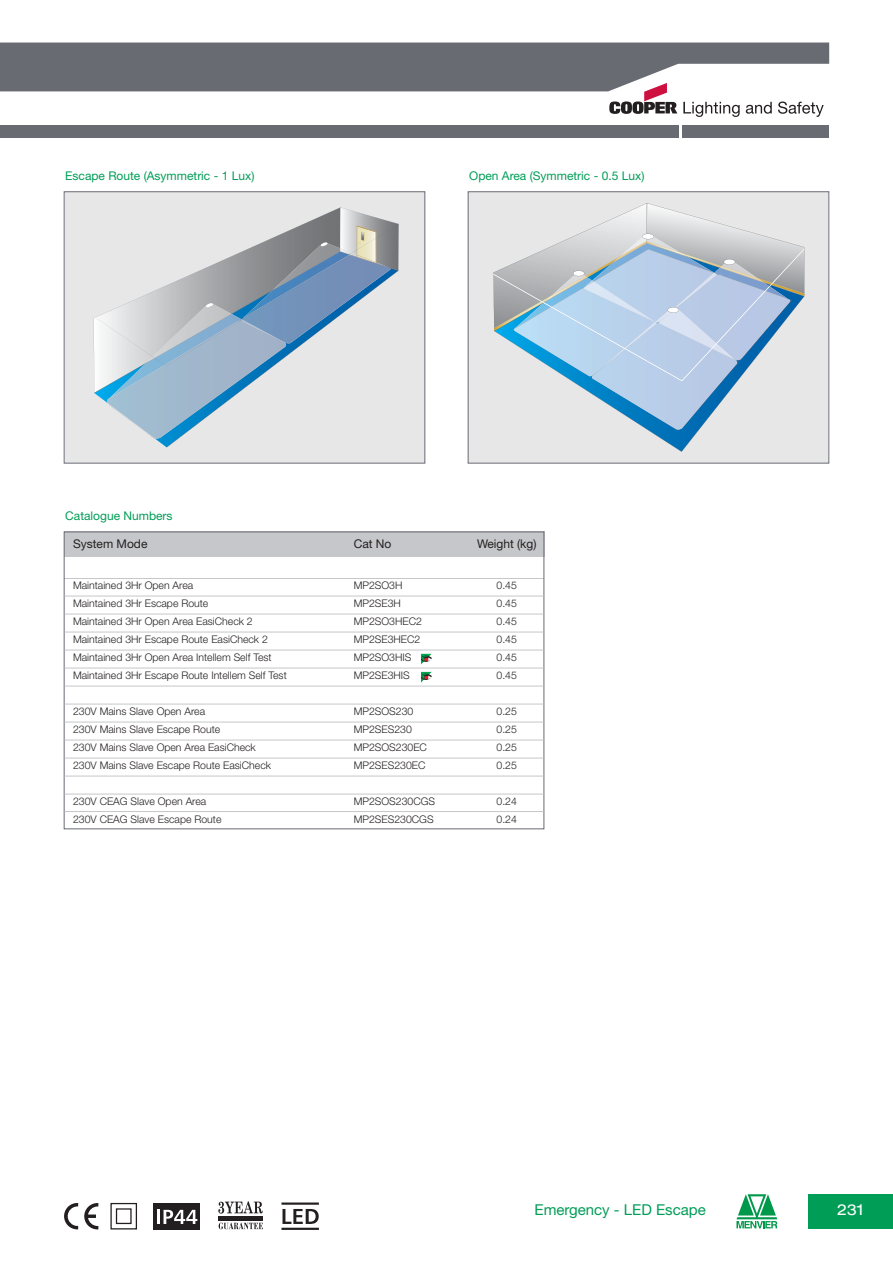
<style>
.page{position:relative;width:893px;height:1263px;background:#fff}
.page>*{position:absolute;margin:0;border:0;box-sizing:border-box;transform-origin:0 0}
.t1{font:15px "Helvetica Neue LT Pro";color:#009d57}
.t2{font:expanded 15px "Helvetica Neue LT Pro";color:#fff}
.t3{font:12px "Helvetica Neue LT Pro";color:#009d57}
.t4{font:12px "Helvetica Neue LT Pro";color:#231f20}
.t5{font:300 10.5px "Helvetica Neue LT Pro";color:#231f20}
</style>
<div class="page">
<div style="left:808px;top:1195px;width:85px;height:34px;background:#009d57"></div>
<div style="left:0;top:125px;width:678px;height:13px;background:#696b73"></div>
<svg style="left:0;top:43px;width:829px;height:74px"></svg>
<div style="left:682px;top:125px;width:147px;height:13px;background:#696b73"></div>
<div style="left:65px;top:192px;width:359px;height:271px;background:#e7e7e8"></div>
<svg style="left:96px;top:207px;width:303px;height:232px"></svg>
<div style="left:64px;top:191px;width:361px;height:272px;border:1px solid #696b73"></div>
<div style="left:468px;top:192px;width:360px;height:271px;background:#e7e7e8"></div>
<svg style="left:648px;top:430px;width:51px;height:22px"></svg>
<svg style="left:493px;top:203px;width:311px;height:227px"></svg>
<div style="left:468px;top:191px;width:361px;height:272px;border:1px solid #696b73"></div>
<div style="left:64px;top:531px;width:480px;height:26px;background:#c6c7ca"></div>
<hr style="left:65px;top:578px;width:479px;height:1px;background:#c6c7ca">
<div style="left:64px;top:531px;width:480px;height:298px;border:1px solid #696b73"></div>
<hr style="left:65px;top:596px;width:479px;height:1px;background:#c6c7ca">
<hr style="left:65px;top:614px;width:479px;height:1px;background:#c6c7ca">
<hr style="left:65px;top:632px;width:479px;height:1px;background:#c6c7ca">
<hr style="left:65px;top:650px;width:479px;height:1px;background:#c6c7ca">
<hr style="left:65px;top:668px;width:479px;height:1px;background:#c6c7ca">
<hr style="left:65px;top:686px;width:479px;height:1px;background:#c6c7ca">
<hr style="left:65px;top:704px;width:479px;height:1px;background:#c6c7ca">
<hr style="left:65px;top:722px;width:479px;height:1px;background:#c6c7ca">
<hr style="left:65px;top:740px;width:479px;height:1px;background:#c6c7ca">
<hr style="left:65px;top:758px;width:479px;height:1px;background:#c6c7ca">
<hr style="left:65px;top:776px;width:479px;height:1px;background:#c6c7ca">
<hr style="left:65px;top:794px;width:479px;height:1px;background:#c6c7ca">
<hr style="left:65px;top:811px;width:479px;height:1px;background:#c6c7ca">
<svg style="left:421px;top:654px;width:11px;height:10px"></svg>
<svg style="left:421px;top:672px;width:11px;height:10px"></svg>
<div style="left:110px;top:1203px;width:27px;height:26px;border:1px solid #231f20"></div>
<div style="left:116px;top:1208px;width:16px;height:16px;border:1px solid #231f20"></div>
<div style="left:153px;top:1203px;width:47px;height:27px;background:#231f20"></div>
<svg style="left:158px;top:1210px;width:39px;height:14px"></svg>
<svg style="left:64px;top:1203px;width:14px;height:26px"></svg>
<svg style="left:84px;top:1203px;width:14px;height:26px"></svg>
<svg style="left:218px;top:1222px;width:45px;height:7px"></svg>
<hr style="left:219px;top:1216px;width:44px;height:4px;background:#231f20">
<svg style="left:218px;top:1201px;width:45px;height:12px"></svg>
<hr style="left:281px;top:1228px;width:38px;height:2px;background:#231f20">
<hr style="left:281px;top:1202px;width:38px;height:3px;background:#231f20">
<svg style="left:282px;top:1209px;width:37px;height:15px"></svg>
<svg style="left:736px;top:1194px;width:41px;height:34px"></svg>
<p class="t3" style="left:65px;top:172px;width:191px">Escape Route (Asymmetric - 1 Lux)</p>
<p class="t3" style="left:469px;top:172px;width:177px">Open Area (Symmetric - 0.5 Lux)</p>
<p class="t3" style="left:65px;top:512px;width:109px">Catalogue Numbers</p>
<p class="t4" style="left:73px;top:540px;width:76px">System Mode</p>
<p class="t4" style="left:354px;top:540px;width:39px">Cat No</p>
<p class="t4" style="left:477px;top:540px;width:61px">Weight (kg)</p>
<p class="t5" style="left:73px;top:582px;width:122px">Maintained 3Hr Open Area</p>
<p class="t5" style="left:354px;top:582px;width:50px">MP2SO3H</p>
<p class="t5" style="left:497px;top:582px;width:22px">0.45</p>
<p class="t5" style="left:73px;top:600px;width:137px">Maintained 3Hr Escape Route</p>
<p class="t5" style="left:354px;top:600px;width:49px">MP2SE3H</p>
<p class="t5" style="left:497px;top:600px;width:22px">0.45</p>
<p class="t5" style="left:73px;top:618px;width:181px">Maintained 3Hr Open Area EasiCheck 2</p>
<p class="t5" style="left:354px;top:618px;width:70px">MP2SO3HEC2</p>
<p class="t5" style="left:497px;top:618px;width:22px">0.45</p>
<p class="t5" style="left:73px;top:636px;width:196px">Maintained 3Hr Escape Route EasiCheck 2</p>
<p class="t5" style="left:354px;top:636px;width:68px">MP2SE3HEC2</p>
<p class="t5" style="left:497px;top:636px;width:22px">0.45</p>
<p class="t5" style="left:73px;top:654px;width:200px">Maintained 3Hr Open Area Intellem Self Test</p>
<p class="t5" style="left:354px;top:654px;width:59px">MP2SO3HIS</p>
<p class="t5" style="left:497px;top:654px;width:22px">0.45</p>
<p class="t5" style="left:73px;top:672px;width:215px">Maintained 3Hr Escape Route Intellem Self Test</p>
<p class="t5" style="left:354px;top:672px;width:58px">MP2SE3HIS</p>
<p class="t5" style="left:497px;top:672px;width:22px">0.45</p>
<p class="t5" style="left:73px;top:708px;width:134px">230V Mains Slave Open Area</p>
<p class="t5" style="left:354px;top:708px;width:61px">MP2SOS230</p>
<p class="t5" style="left:497px;top:708px;width:22px">0.25</p>
<p class="t5" style="left:73px;top:726px;width:149px">230V Mains Slave Escape Route</p>
<p class="t5" style="left:354px;top:726px;width:60px">MP2SES230</p>
<p class="t5" style="left:497px;top:726px;width:22px">0.25</p>
<p class="t5" style="left:73px;top:744px;width:184px">230V Mains Slave Open Area EasiCheck</p>
<p class="t5" style="left:354px;top:744px;width:75px">MP2SOS230EC</p>
<p class="t5" style="left:497px;top:744px;width:22px">0.25</p>
<p class="t5" style="left:73px;top:762px;width:200px">230V Mains Slave Escape Route EasiCheck</p>
<p class="t5" style="left:354px;top:762px;width:73px">MP2SES230EC</p>
<p class="t5" style="left:497px;top:762px;width:22px">0.25</p>
<p class="t5" style="left:73px;top:798px;width:135px">230V CEAG Slave Open Area</p>
<p class="t5" style="left:354px;top:798px;width:83px">MP2SOS230CGS</p>
<p class="t5" style="left:497px;top:798px;width:22px">0.24</p>
<p class="t5" style="left:73px;top:816px;width:150px">230V CEAG Slave Escape Route</p>
<p class="t5" style="left:354px;top:816px;width:81px">MP2SES230CGS</p>
<p class="t5" style="left:497px;top:816px;width:22px">0.24</p>
<h1 class="t1" style="left:535px;top:1204px;width:173px">Emergency - LED Escape</h1>
<h1 class="t2" style="left:837px;top:1201px;width:28px">231</h1>
</div>
